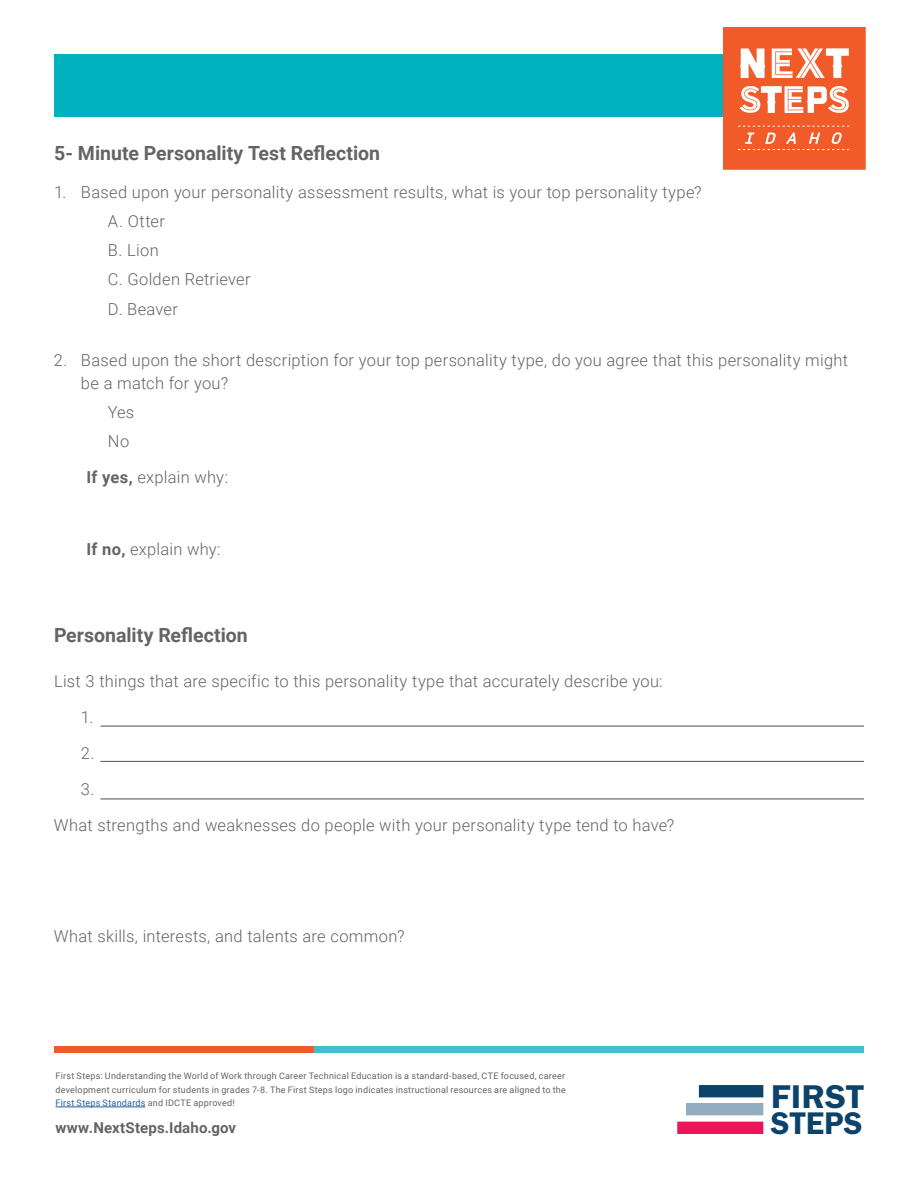
<style>
.page{position:relative;width:918px;height:1188px;background:#fff}
.page>*{position:absolute;margin:0;border:0;box-sizing:border-box;transform-origin:0 0}
.t1{font:34.05px "Franklin Gothic URW Dem";color:#0c436b;scale:1.06 1}
.t2{font:32.4px "Franklin Gothic URW Dem";letter-spacing:.005em;color:#0c436b}
.t3{font:700 19.5px "Roboto";color:#636466}
.t4{font:300 16.5px/29.2px "Roboto";letter-spacing:.015em;color:#636466}
.t5{font:700 15px "Roboto";letter-spacing:.01em;color:#636466}
.t6{font:9px/13.5px "Roboto";letter-spacing:.025em;color:#636466;text-align:justify}
.s1{font-weight:700}
.s2{color:#215e9e}
</style>
<div class="page">
<div style="left:54px;top:54px;width:810px;height:63px;background:#00b1be"></div>
<svg style="left:723px;top:27px;width:143px;height:143px"></svg>
<hr style="left:100px;top:726px;width:764px;height:1px;background:#636466">
<hr style="left:100px;top:761px;width:764px;height:1px;background:#636466">
<hr style="left:100px;top:798px;width:764px;height:2px;background:#636466">
<hr style="left:56px;top:1107px;width:90px;height:1px;background:#215e9e">
<div style="left:683px;top:1122px;width:74px;height:12px;background:#ed145a"></div>
<div style="left:692px;top:1103px;width:65px;height:12px;background:#92acc0"></div>
<div style="left:705px;top:1085px;width:52px;height:12px;background:#0c436b"></div>
<div style="left:314px;top:1046px;width:550px;height:7px;background:#43bdce"></div>
<div style="left:54px;top:1046px;width:260px;height:7px;background:#f15a29"></div>
<p class="t3" style="left:54px;top:140px;width:328px">5- Minute Personality Test Reflection</p>
<p class="t4" style="left:108px;top:177px;width:595px;text-indent:-54px">1. Based upon your personality assessment results, what is your top personality type?<br>A. Otter<br>B. Lion<br>C. Golden Retriever<br>D. Beaver</p>
<p class="t4" style="left:81px;top:349px;width:769px;line-height:22.5px;text-indent:-27px">2. Based upon the short description for your top personality type, do you agree that this personality might be a match for you?</p>
<p class="t4" style="left:108px;top:397px;width:28px">Yes<br>No</p>
<p class="t4" style="left:86px;top:462px;width:143px"><span class="s1">If yes,</span> explain why:</p>
<p class="t4" style="left:86px;top:534px;width:136px"><span class="s1">If no,</span> explain why:</p>
<p class="t3" style="left:54px;top:622px;width:195px">Personality Reflection</p>
<p class="t4" style="left:54px;top:666px;width:610px">List 3 things that are specific to this personality type that accurately describe you:</p>
<p class="t4" style="left:81px;top:702px;width:14px">1.</p>
<p class="t4" style="left:81px;top:738px;width:15px">2.</p>
<p class="t4" style="left:81px;top:774px;width:15px">3.</p>
<p class="t4" style="left:54px;top:810px;width:622px">What strengths and weaknesses do people with your personality type tend to have?</p>
<p class="t4" style="left:54px;top:921px;width:352px">What skills, interests, and talents are common?</p>
<p class="t6" style="left:56px;top:1069px;width:512px">First Steps: Understanding the World of Work through Career Technical Education is a standard-based, CTE focused, career development curriculum for students in grades 7-8. The First Steps logo indicates instructional resources are aligned to the <span class="s2">First Steps Standards</span> and IDCTE approved!</p>
<p class="t5" style="left:56px;top:1117px;width:182px">www.NextSteps.Idaho.gov</p>
<h1 class="t1" style="left:771px;top:1076px;width:89px">FIRST</h1>
<h2 class="t2" style="left:771px;top:1103px;width:93px">STEPS</h2>
</div>
